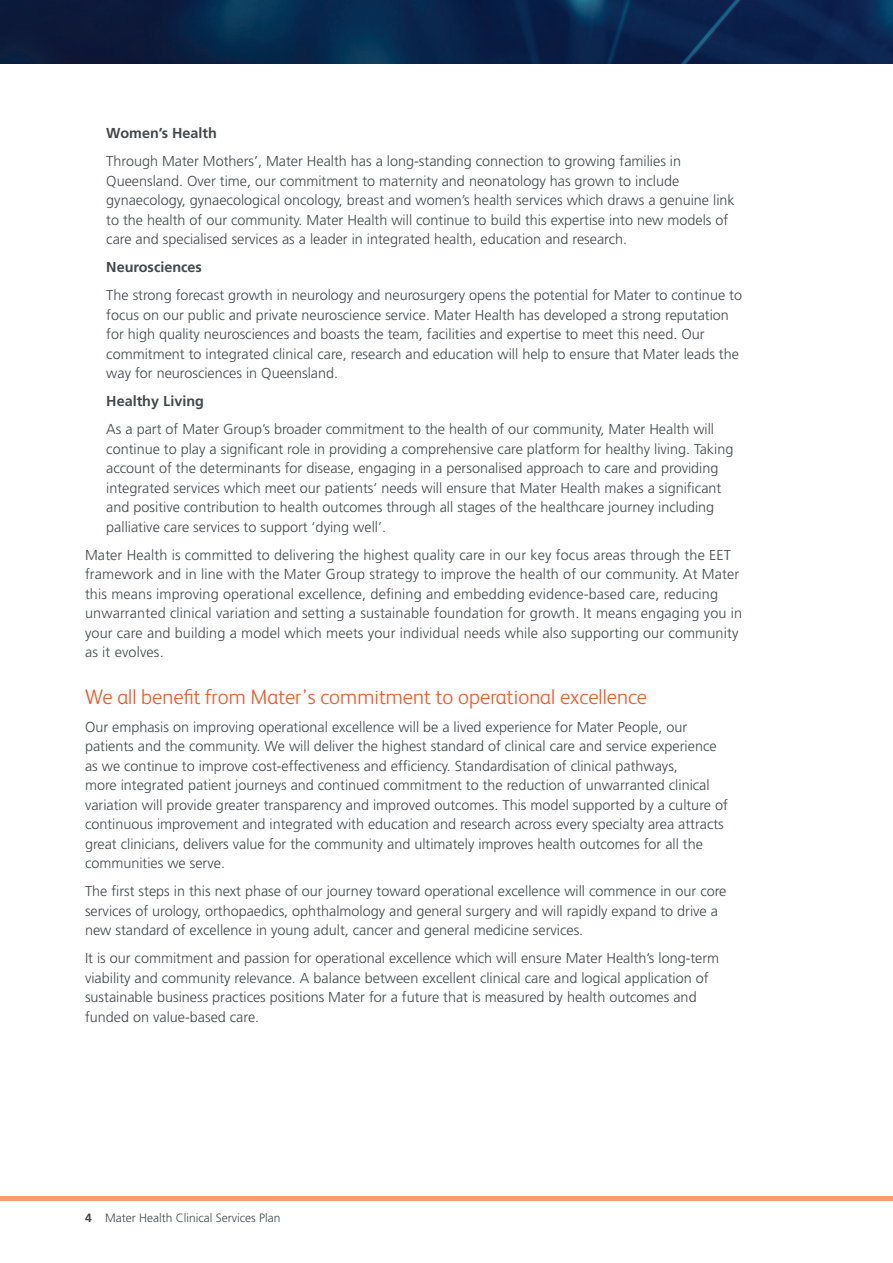
<style>
.page{position:relative;width:893px;height:1263px;background:#fff}
.page>*{position:absolute;margin:0;border:0;box-sizing:border-box;transform-origin:0 0}
.t1{font:300 21px "FS Albert";color:#ee5829}
.t2{font:300 14.4px/19.5px "Frutiger LT Std";color:#42484c}
.t3{font:700 14.4px "Frutiger LT Std";color:#42484c}
.t4{font:300 12px "Frutiger LT Std";color:#42484c}
.s1{font-weight:700}
</style>
<div class="page">
<img style="left:0;top:0;width:893px;height:64px">
<hr style="left:0;top:1196px;width:893px;height:4px;background:#f79a70">
<p class="t3" style="left:106px;top:125px;width:112px">Women’s Health</p>
<p class="t2" style="left:106px;top:152px;width:630px">Through Mater Mothers’, Mater Health has a long-standing connection to growing families in Queensland. Over time, our commitment to maternity and neonatology has grown to include gynaecology, gynaecological oncology, breast and women’s health services which draws a genuine link to the health of our community. Mater Health will continue to build this expertise into new models of care and specialised services as a leader in integrated health, education and research.</p>
<p class="t3" style="left:106px;top:259px;width:97px">Neurosciences</p>
<p class="t2" style="left:106px;top:286px;width:637px">The strong forecast growth in neurology and neurosurgery opens the potential for Mater to continue to focus on our public and private neuroscience service. Mater Health has developed a strong reputation for high quality neurosciences and boasts the team, facilities and expertise to meet this need. Our commitment to integrated clinical care, research and education will help to ensure that Mater leads the way for neurosciences in Queensland.</p>
<p class="t3" style="left:106px;top:393px;width:99px">Healthy Living</p>
<p class="t2" style="left:106px;top:420px;width:629px">As a part of Mater Group’s broader commitment to the health of our community, Mater Health will continue to play a significant role in providing a comprehensive care platform for healthy living. Taking account of the determinants for disease, engaging in a personalised approach to care and providing integrated services which meet our patients’ needs will ensure that Mater Health makes a significant and positive contribution to health outcomes through all stages of the healthcare journey including palliative care services to support ‘dying well’.</p>
<p class="t2" style="left:85px;top:545px;width:659px">Mater Health is committed to delivering the highest quality care in our key focus areas through the EET framework and in line with the Mater Group strategy to improve the health of our community. At Mater this means improving operational excellence, defining and embedding evidence-based care, reducing unwarranted clinical variation and setting a sustainable foundation for growth. It means engaging you in your care and building a model which meets your individual needs while also supporting our community as it evolves.</p>
<h1 class="t1" style="left:85px;top:683px;width:564px">We all benefit from Mater’s commitment to operational excellence</h1>
<p class="t2" style="left:85px;top:717px;width:644px">Our emphasis on improving operational excellence will be a lived experience for Mater People, our patients and the community. We will deliver the highest standard of clinical care and service experience as we continue to improve cost-effectiveness and efficiency. Standardisation of clinical pathways,<br>more integrated patient journeys and continued commitment to the reduction of unwarranted clinical variation will provide greater transparency and improved outcomes. This model supported by a culture of continuous improvement and integrated with education and research across every specialty area attracts great clinicians, delivers value for the community and ultimately improves health outcomes for all the communities we serve.</p>
<p class="t2" style="left:85px;top:882px;width:643px">The first steps in this next phase of our journey toward operational excellence will commence in our core services of urology, orthopaedics, ophthalmology and general surgery and will rapidly expand to drive a new standard of excellence in young adult, cancer and general medicine services.</p>
<p class="t2" style="left:85px;top:949px;width:636px">It is our commitment and passion for operational excellence which will ensure Mater Health’s long-term viability and community relevance. A balance between excellent clinical care and logical application of sustainable business practices positions Mater for a future that is measured by health outcomes and funded on value-based care.</p>
<p class="t4" style="left:85px;top:1211px;width:197px"><span class="s1">4</span> Mater Health Clinical Services Plan</p>
</div>
